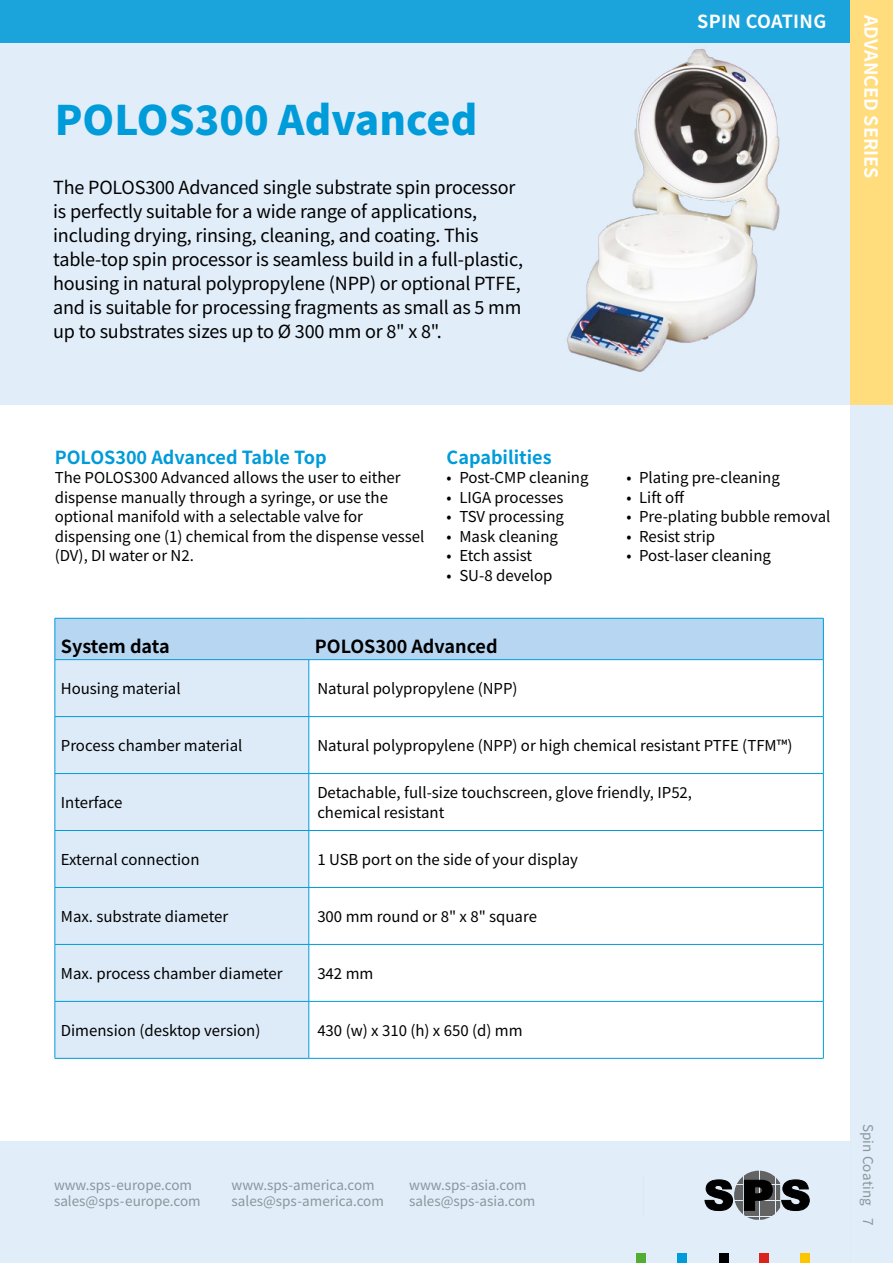
<style>
.page{position:relative;width:893px;height:1263px;background:#fff}
.page>*{position:absolute;margin:0;border:0;box-sizing:border-box;transform-origin:0 0}
.t1{font:900 40.5px "Noto Sans JP";color:#009bd9}
.t2{font:18px/24px "Noto Sans JP";letter-spacing:-.01em;color:#000}
.t3{font:700 18px "Noto Sans JP";color:#009bd9}
.t4{font:700 18px "Noto Sans JP";color:#000}
.t5{font:700 18px "Noto Sans JP";color:#fff}
.t6{font:700 18px "Noto Sans JP";letter-spacing:.02em;color:#fff}
.t7{font:15px/19.5px "Noto Sans JP";color:#000}
.t8{font:13.5px/16.5px "Noto Sans JP";color:#8a959c}
</style>
<div class="page">
<div style="left:0;top:0;width:893px;height:405px;background:#ddebf9"></div>
<div style="left:0;top:1141px;width:850px;height:122px;background:#ddebf9"></div>
<div style="left:637px;top:1254px;width:9px;height:9px;background:#52ae32"></div>
<div style="left:678px;top:1254px;width:9px;height:9px;background:#009bd9"></div>
<div style="left:719px;top:1254px;width:9px;height:9px;background:#000"></div>
<div style="left:759px;top:1254px;width:9px;height:9px;background:#da231b"></div>
<div style="left:801px;top:1254px;width:9px;height:9px;background:#fdc500"></div>
<svg style="left:704px;top:1171px;width:106px;height:49px"></svg>
<hr style="left:643px;top:1176px;width:1px;height:39px;background:#d5e1f5">
<div style="left:850px;top:267px;width:43px;height:996px;background:#ddebf9"></div>
<div style="left:0;top:0;width:893px;height:42px;background:#1ba4dc"></div>
<div style="left:850px;top:0;width:43px;height:405px;background:#ffdc7c"></div>
<img style="left:542px;top:42px;width:272px;height:330px">
<div style="left:56px;top:619px;width:767px;height:40px;background:#b7d6f2"></div>
<div style="left:56px;top:660px;width:253px;height:398px;background:#ddebf9"></div>
<svg style="left:310px;top:660px;width:513px;height:398px"></svg>
<hr style="left:55px;top:716px;width:254px;height:1px;background:#009bd9">
<hr style="left:55px;top:773px;width:254px;height:1px;background:#009bd9">
<hr style="left:55px;top:830px;width:254px;height:1px;background:#009bd9">
<hr style="left:55px;top:887px;width:254px;height:1px;background:#009bd9">
<hr style="left:55px;top:944px;width:254px;height:1px;background:#009bd9">
<hr style="left:55px;top:1001px;width:254px;height:1px;background:#009bd9">
<hr style="left:55px;top:659px;width:254px;height:1px;background:#009bd9">
<hr style="left:55px;top:660px;width:1px;height:56px;background:#009bd9">
<hr style="left:309px;top:660px;width:1px;height:56px;background:#009bd9">
<hr style="left:55px;top:717px;width:1px;height:56px;background:#009bd9">
<hr style="left:309px;top:717px;width:1px;height:56px;background:#009bd9">
<hr style="left:55px;top:774px;width:1px;height:56px;background:#009bd9">
<hr style="left:309px;top:774px;width:1px;height:56px;background:#009bd9">
<hr style="left:55px;top:831px;width:1px;height:56px;background:#009bd9">
<hr style="left:309px;top:831px;width:1px;height:56px;background:#009bd9">
<hr style="left:55px;top:888px;width:1px;height:56px;background:#009bd9">
<hr style="left:309px;top:888px;width:1px;height:56px;background:#009bd9">
<hr style="left:55px;top:944px;width:1px;height:57px;background:#009bd9">
<hr style="left:309px;top:944px;width:1px;height:57px;background:#009bd9">
<hr style="left:55px;top:1001px;width:1px;height:57px;background:#009bd9">
<hr style="left:309px;top:1001px;width:1px;height:57px;background:#009bd9">
<hr style="left:309px;top:659px;width:515px;height:1px;background:#009bd9">
<hr style="left:823px;top:660px;width:1px;height:56px;background:#009bd9">
<hr style="left:309px;top:716px;width:515px;height:1px;background:#009bd9">
<hr style="left:823px;top:717px;width:1px;height:56px;background:#009bd9">
<hr style="left:823px;top:774px;width:1px;height:56px;background:#009bd9">
<hr style="left:823px;top:831px;width:1px;height:56px;background:#009bd9">
<hr style="left:823px;top:888px;width:1px;height:56px;background:#009bd9">
<hr style="left:823px;top:944px;width:1px;height:57px;background:#009bd9">
<hr style="left:823px;top:1001px;width:1px;height:57px;background:#009bd9">
<hr style="left:309px;top:773px;width:515px;height:1px;background:#009bd9">
<hr style="left:309px;top:830px;width:515px;height:1px;background:#009bd9">
<hr style="left:309px;top:887px;width:515px;height:1px;background:#009bd9">
<hr style="left:309px;top:944px;width:515px;height:1px;background:#009bd9">
<hr style="left:309px;top:1001px;width:515px;height:1px;background:#009bd9">
<hr style="left:55px;top:1058px;width:254px;height:1px;background:#009bd9">
<hr style="left:309px;top:1058px;width:515px;height:1px;background:#009bd9">
<hr style="left:55px;top:618px;width:254px;height:1px;background:#009bd9">
<hr style="left:55px;top:618px;width:1px;height:41px;background:#009bd9">
<hr style="left:309px;top:618px;width:515px;height:1px;background:#009bd9">
<hr style="left:823px;top:618px;width:1px;height:41px;background:#009bd9">
<h1 class="t1" style="left:55px;top:97px;width:424px">POLOS300 Advanced</h1>
<p class="t2" style="left:53px;top:175px;width:471px">The POLOS300 Advanced single substrate spin processor is perfectly suitable for a wide range of applications, including drying, rinsing, cleaning, and coating. This table-top spin processor is seamless build in a full-plastic, housing in natural polypropylene (NPP) or optional PTFE, and is suitable for processing fragments as small as 5 mm up to substrates sizes up to Ø 300 mm or 8" x 8".</p>
<p class="t6" style="left:697px;top:11px;width:131px">SPIN COATING</p>
<p class="t5" style="left:881px;top:15px;width:165px;rotate:90deg">ADVANCED SERIES</p>
<p class="t3" style="left:447px;top:447px;width:107px">Capabilities</p>
<p class="t7" style="left:447px;top:468px;width:143px">• Post-CMP cleaning</p>
<p class="t7" style="left:447px;top:488px;width:119px">• LIGA processes</p>
<p class="t7" style="left:447px;top:507px;width:119px">• TSV processing</p>
<p class="t7" style="left:447px;top:527px;width:113px">• Mask cleaning</p>
<p class="t7" style="left:447px;top:546px;width:87px">• Etch assist</p>
<p class="t7" style="left:447px;top:566px;width:107px">• SU-8 develop</p>
<p class="t3" style="left:55px;top:447px;width:273px">POLOS300 Advanced Table Top</p>
<p class="t7" style="left:55px;top:468px;width:371px">The POLOS300 Advanced allows the user to either dispense manually through a syringe, or use the optional manifold with a selectable valve for dispensing one (1) chemical from the dispense vessel (DV), DI water or N2.</p>
<p class="t7" style="left:626px;top:468px;width:155px">• Plating pre-cleaning</p>
<p class="t7" style="left:626px;top:488px;width:60px">• Lift off</p>
<p class="t7" style="left:626px;top:507px;width:206px">• Pre-plating bubble removal</p>
<p class="t7" style="left:626px;top:527px;width:90px">• Resist strip</p>
<p class="t7" style="left:626px;top:546px;width:146px">• Post-laser cleaning</p>
<p class="t4" style="left:61px;top:636px;width:110px">System data</p>
<p class="t4" style="left:315px;top:636px;width:184px">POLOS300 Advanced</p>
<p class="t7" style="left:61px;top:679px;width:121px">Housing material</p>
<p class="t7" style="left:317px;top:679px;width:202px">Natural polypropylene (NPP)</p>
<p class="t7" style="left:61px;top:736px;width:183px">Process chamber material</p>
<p class="t7" style="left:317px;top:736px;width:477px">Natural polypropylene (NPP) or high chemical resistant PTFE (TFM™)</p>
<p class="t7" style="left:61px;top:793px;width:63px">Interface</p>
<p class="t7" style="left:317px;top:783px;width:376px">Detachable, full-size touchscreen, glove friendly, IP52, chemical resistant</p>
<p class="t7" style="left:61px;top:850px;width:140px">External connection</p>
<p class="t7" style="left:317px;top:850px;width:262px">1 USB port on the side of your display</p>
<p class="t7" style="left:61px;top:907px;width:169px">Max. substrate diameter</p>
<p class="t7" style="left:317px;top:907px;width:221px">300 mm round or 8" x 8" square</p>
<p class="t7" style="left:61px;top:964px;width:223px">Max. process chamber diameter</p>
<p class="t7" style="left:317px;top:964px;width:58px">342 mm</p>
<p class="t7" style="left:61px;top:1021px;width:201px">Dimension (desktop version)</p>
<p class="t7" style="left:317px;top:1021px;width:207px">430 (w) x 310 (h) x 650 (d) mm</p>
<p class="t8" style="left:54px;top:1177px;width:148px">www.sps-europe.com sales@sps-europe.com</p>
<p class="t8" style="left:232px;top:1177px;width:154px">www.sps-america.com sales@sps-america.com</p>
<p class="t8" style="left:409px;top:1177px;width:128px">www.sps-asia.com sales@sps-asia.com</p>
<p class="t8" style="left:876px;top:1123px;width:104px;rotate:90deg">Spin Coating 7</p>
</div>
